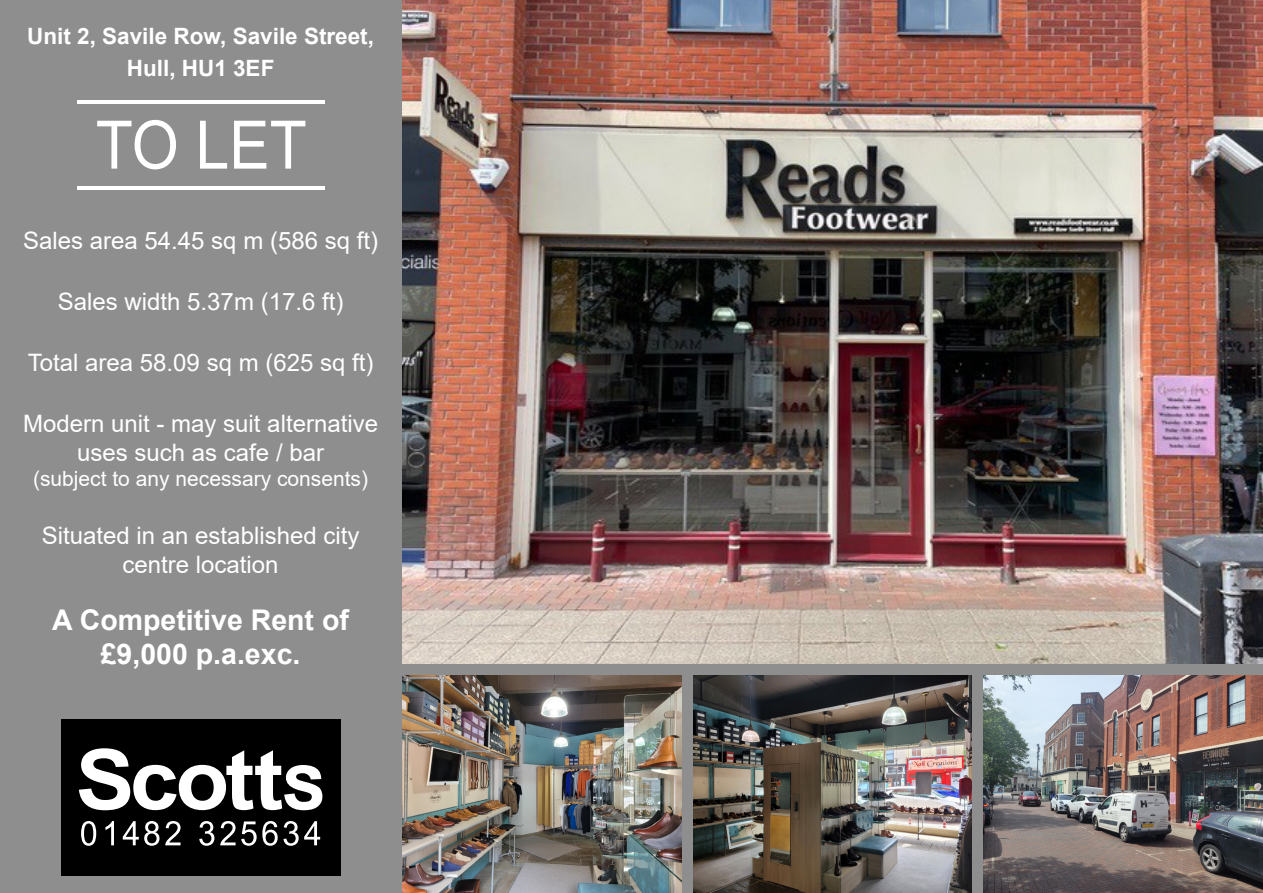
<style>
.page{position:relative;width:1263px;height:893px;background:#fff}
.page>*{position:absolute;margin:0;border:0;box-sizing:border-box;transform-origin:0 0}
.t1{font:66.9px "Arial";color:#fff;scale:.9 1}
.t2{font:700 28.5px/34.2px "Arial";color:#fff;text-align:center}
.t3{font:24px/28.8px "Arial";color:#fff;text-align:center}
.t4{font:700 22.5px/32.4px "Arial";color:#fff;text-align:center}
.t5{font:21px "Arial";color:#fff}
</style>
<div class="page">
<img style="left:401px;top:0;width:862px;height:665px">
<img style="left:401px;top:675px;width:281px;height:218px">
<img style="left:982px;top:675px;width:281px;height:218px">
<img style="left:693px;top:675px;width:279px;height:218px">
<div style="left:972px;top:672px;width:10px;height:221px;background:#8e8e8e"></div>
<div style="left:682px;top:666px;width:11px;height:227px;background:#8e8e8e"></div>
<div style="left:378px;top:665px;width:885px;height:10px;background:#8e8e8e"></div>
<div style="left:0;top:0;width:401px;height:893px;background:#8e8e8e"></div>
<div style="left:61px;top:719px;width:279px;height:156px;background:#000"></div>
<svg style="left:79px;top:748px;width:243px;height:62px"></svg>
<svg style="left:81px;top:821px;width:15px;height:25px"></svg>
<svg style="left:105px;top:821px;width:9px;height:24px"></svg>
<svg style="left:123px;top:821px;width:36px;height:25px"></svg>
<svg style="left:165px;top:821px;width:16px;height:24px"></svg>
<svg style="left:199px;top:821px;width:15px;height:25px"></svg>
<svg style="left:220px;top:821px;width:100px;height:25px"></svg>
<hr style="left:77px;top:100px;width:247px;height:4px;background:#fff">
<hr style="left:77px;top:186px;width:247px;height:4px;background:#fff">
<svg style="left:1143px;top:824px;width:10px;height:3px"></svg>
<p class="t4" style="left:27px;top:20px;width:348px">Unit 2, Savile Row, Savile Street,<br>Hull, HU1 3EF</p>
<h1 class="t1" style="left:96px;top:99px;width:236px">TO LET</h1>
<p class="t3" style="left:23px;top:226px;width:356px">Sales area 54.45 sq m (586 sq ft)</p>
<p class="t3" style="left:58px;top:287px;width:287px">Sales width 5.37m (17.6 ft)</p>
<p class="t3" style="left:28px;top:348px;width:347px">Total area 58.09 sq m (625 sq ft)</p>
<p class="t3" style="left:23px;top:409px;width:356px">Modern unit - may suit alternative uses such as cafe / bar</p>
<p class="t5" style="left:33px;top:464px;width:336px">(subject to any necessary consents)</p>
<p class="t3" style="left:42px;top:521px;width:319px">Situated in an established city centre location</p>
<p class="t2" style="left:52px;top:603px;width:298px">A Competitive Rent of £9,000 p.a.exc.</p>
</div>
